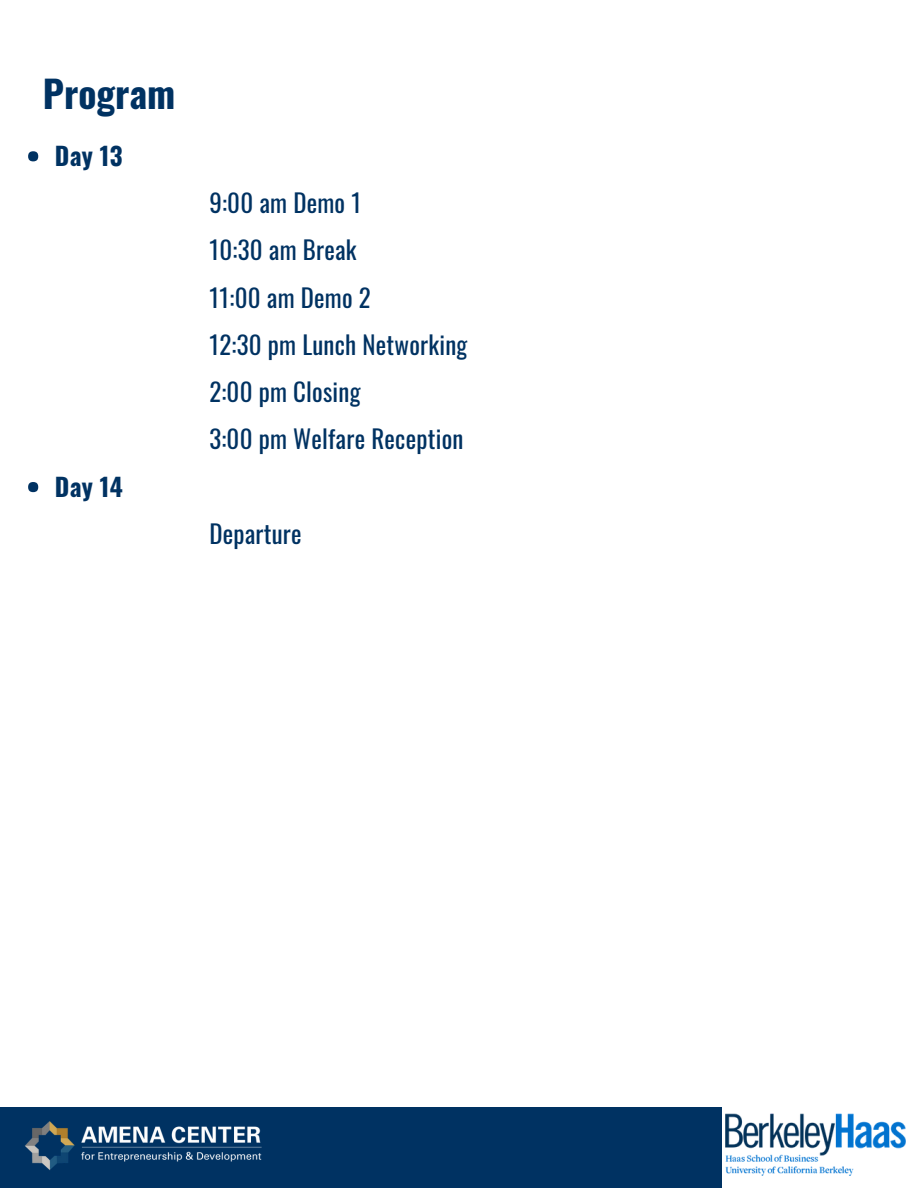
<style>
.page{position:relative;width:918px;height:1188px;background:#fff}
.page>*{position:absolute;margin:0;border:0;box-sizing:border-box;transform-origin:0 0}
.t1{font:700 37.35px "Oswald";color:#003262}
.t2{font:24.9px/47.2px "Oswald";letter-spacing:.01em;color:#003262}
.t3{font:700 24.9px "Oswald";letter-spacing:.01em;color:#003262}
</style>
<div class="page">
<div style="left:0;top:1107px;width:721px;height:81px;background:#003262"></div>
<img style="left:25px;top:1121px;width:237px;height:49px">
<img style="left:726px;top:1114px;width:180px;height:62px">
<div style="left:28px;top:151px;width:10px;height:10px;background:#003262;border-radius:50%"></div>
<div style="left:28px;top:482px;width:10px;height:10px;background:#003262;border-radius:50%"></div>
<h1 class="t1" style="left:43px;top:65px;width:134px">Program</h1>
<p class="t3" style="left:55px;top:136px;width:69px">Day 13</p>
<p class="t3" style="left:55px;top:467px;width:69px">Day 14</p>
<p class="t2" style="left:209px;top:178px;width:259px">9:00 am Demo 1<br>10:30 am Break<br>11:00 am Demo 2<br>12:30 pm Lunch Networking<br>2:00 pm Closing<br>3:00 pm Welfare Reception</p>
<p class="t2" style="left:209px;top:509px;width:94px">Departure</p>
</div>
